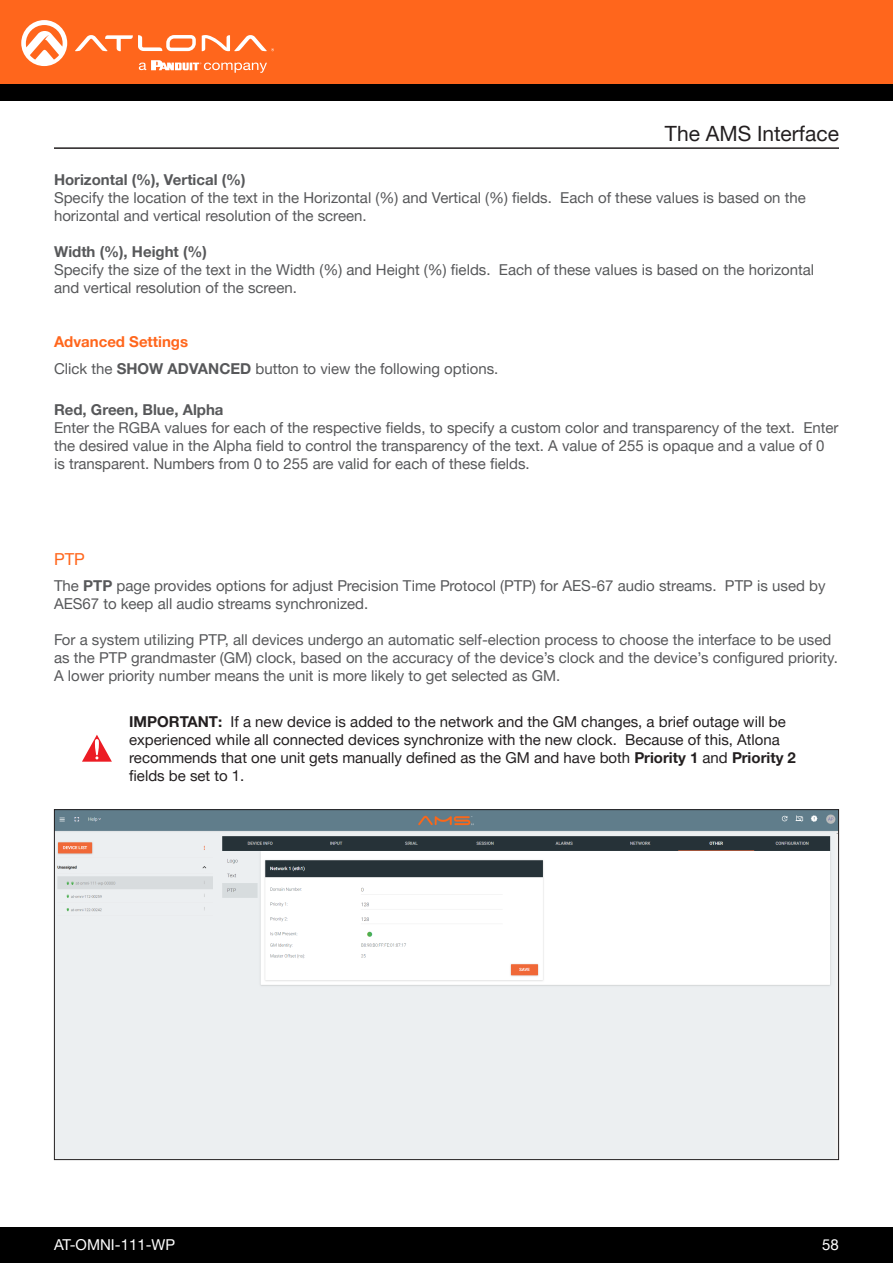
<style>
.page{position:relative;width:893px;height:1263px;background:#fff}
.page>*{position:absolute;margin:0;border:0;box-sizing:border-box;transform-origin:0 0}
.Non_TOC_Section_Head{font:21px "Helvetica Neue LTW1 G";color:#231f20}
.Secondary_Subsection{font:16.5px "Helvetica Neue LTW1 G";color:#ff661c}
.General_Text{font:15px/18px "Helvetica Neue LTW1 G";color:#57585a}
.General_Text-2{font:15px/18px "Helvetica Neue LTW1 G";color:#231f20}
.General_Text-3{font:700 15px "Helvetica Neue LTW1 G";color:#57585a}
.t1{font:15px "Helvetica Neue LTW1 G";color:#fff}
.General_Text-4{font:700 15px "Helvetica Neue LTW1 G";color:#ff661c}
.s1{font-weight:700}
</style>
<div class="page">
<div style="left:0;top:1227px;width:893px;height:36px;background:#000"></div>
<div style="left:0;top:0;width:893px;height:84px;background:#ff661c"></div>
<div style="left:0;top:84px;width:893px;height:16px;background:#000"></div>
<svg style="left:75px;top:35px;width:121px;height:16px"></svg>
<svg style="left:202px;top:35px;width:72px;height:16px"></svg>
<svg style="left:21px;top:20px;width:46px;height:46px"></svg>
<svg style="left:139px;top:60px;width:128px;height:13px"></svg>
<hr style="left:54px;top:147px;width:785px;height:2px;background:#231f20">
<img style="left:56px;top:811px;width:781px;height:347px">
<svg style="left:82px;top:735px;width:30px;height:27px"></svg>
<p class="Non_TOC_Section_Head" style="left:665px;top:120px;width:176px">The AMS Interface</p>
<p class="General_Text" style="left:54px;top:171px;width:753px"><span class="s1">Horizontal (%), Vertical (%)<br></span>Specify the location of the text in the Horizontal (%) and Vertical (%) fields. Each of these values is based on the horizontal and vertical resolution of the screen.</p>
<p class="General_Text" style="left:54px;top:243px;width:762px"><span class="s1">Width (%), Height (%)<br></span>Specify the size of the text in the Width (%) and Height (%) fields. Each of these values is based on the horizontal and vertical resolution of the screen.</p>
<p class="General_Text-4" style="left:54px;top:332px;width:136px">Advanced Settings</p>
<p class="General_Text" style="left:54px;top:360px;width:446px">Click the <span class="s1">SHOW ADVANCED</span> button to view the following options.</p>
<p class="General_Text-3" style="left:54px;top:400px;width:171px">Red, Green, Blue, Alpha</p>
<p class="General_Text" style="left:54px;top:418px;width:786px">Enter the RGBA values for each of the respective fields, to specify a custom color and transparency of the text. Enter the desired value in the Alpha field to control the transparency of the text. A value of 255 is opaque and a value of 0 is transparent. Numbers from 0 to 255 are valid for each of these fields.</p>
<p class="Secondary_Subsection" style="left:54px;top:549px;width:32px">PTP</p>
<p class="General_Text" style="left:54px;top:576px;width:773px">The <span class="s1">PTP</span> page provides options for adjust Precision Time Protocol (PTP) for AES-67 audio streams. PTP is used by<br>AES67 to keep all audio streams synchronized.</p>
<p class="General_Text" style="left:54px;top:630px;width:786px">For a system utilizing PTP, all devices undergo an automatic self-election process to choose the interface to be used as the PTP grandmaster (GM) clock, based on the accuracy of the device’s clock and the device’s configured priority.<br>A lower priority number means the unit is more likely to get selected as GM.</p>
<p class="General_Text-2" style="left:129px;top:712px;width:668px"><span class="s1">IMPORTANT:</span> If a new device is added to the network and the GM changes, a brief outage will be experienced while all connected devices synchronize with the new clock. Because of this, Atlona recommends that one unit gets manually defined as the GM and have both <span class="s1">Priority 1</span> and <span class="s1">Priority 2 </span>fields be set to 1.</p>
<p class="t1" style="left:54px;top:1235px;width:123px">AT-OMNI-111-WP</p>
<p class="t1" style="left:822px;top:1235px;width:18px">58</p>
</div>
